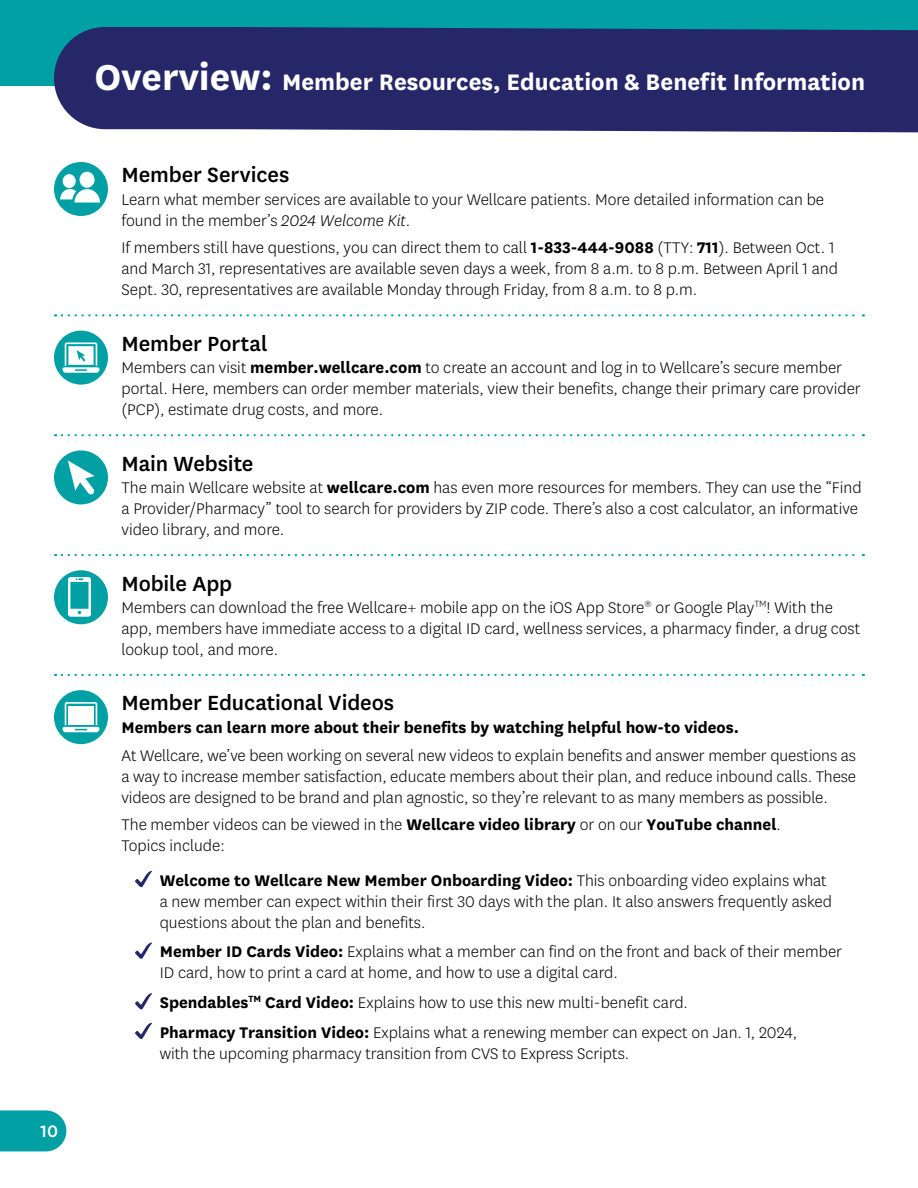
<style>
.page{position:relative;width:918px;height:1188px;background:#fff}
.page>*{position:absolute;margin:0;border:0;box-sizing:border-box;transform-origin:0 0}
.t1{font:700 26.25px "Centene Sans";color:#fff}
.t2{font:500 24px "Centene Sans";letter-spacing:-.005em;color:#000}
.t3{font:500 19.5px "Centene Sans";color:#fff}
.t4{font:300 18px/21px "Centene Sans";color:#000}
.t5{font:700 18px "Centene Sans";color:#000}
.s1{font-size:42px}
.s2{font-style:italic}
.s3{font-weight:700}
</style>
<div class="page">
<svg style="left:0;top:1110px;width:66px;height:41px;background:#11a6aa"></svg>
<div style="left:0;top:0;width:918px;height:86px;background:#00a0a4"></div>
<div style="left:54px;top:27px;width:864px;height:105px;background:#262769"></div>
<svg style="left:62px;top:314px;width:802px;height:2px"></svg>
<svg style="left:62px;top:434px;width:802px;height:2px"></svg>
<svg style="left:62px;top:554px;width:802px;height:2px"></svg>
<svg style="left:62px;top:674px;width:802px;height:2px"></svg>
<div style="left:54px;top:331px;width:54px;height:54px;background:#00a0a4;border-radius:50%"></div>
<svg style="left:62px;top:342px;width:38px;height:31px"></svg>
<div style="left:54px;top:450px;width:54px;height:54px;background:#00a0a4;border-radius:50%"></div>
<svg style="left:68px;top:460px;width:27px;height:34px"></svg>
<div style="left:54px;top:570px;width:54px;height:54px;background:#00a0a4;border-radius:50%"></div>
<svg style="left:68px;top:577px;width:23px;height:40px"></svg>
<div style="left:54px;top:690px;width:54px;height:54px;background:#00a0a4;border-radius:50%"></div>
<svg style="left:135px;top:870px;width:17px;height:18px"></svg>
<svg style="left:135px;top:942px;width:17px;height:17px"></svg>
<svg style="left:135px;top:993px;width:17px;height:17px"></svg>
<svg style="left:135px;top:1022px;width:17px;height:18px"></svg>
<div style="left:54px;top:162px;width:54px;height:54px;background:#00a0a4;border-radius:50%"></div>
<div style="left:63px;top:174px;width:13px;height:14px;background:#fff;border-radius:50%"></div>
<svg style="left:60px;top:189px;width:40px;height:14px"></svg>
<div style="left:80px;top:172px;width:15px;height:16px;background:#fff;border-radius:50%"></div>
<svg style="left:62px;top:702px;width:38px;height:30px"></svg>
<p class="t3" style="left:40px;top:1118px;width:19px">10</p>
<h2 class="t1" style="left:94px;top:63px;width:772px"><span class="s1">Overview:</span> Member Resources, Education &amp; Benefit Information</h2>
<h3 class="t2" style="left:121px;top:159px;width:169px">Member Services</h3>
<p class="t4" style="left:121px;top:188px;width:704px">Learn what member services are available to your Wellcare patients. More detailed information can be found in the member’s <span class="s2">2024 Welcome Kit</span>.</p>
<p class="t4" style="left:121px;top:237px;width:718px">If members still have questions, you can direct them to call <span class="s3">1-833-444-9088</span> (TTY: <span class="s3">711</span>). Between Oct. 1 and March 31, representatives are available seven days a week, from 8 a.m. to 8 p.m. Between April 1 and<br>Sept. 30, representatives are available Monday through Friday, from 8 a.m. to 8 p.m.</p>
<h3 class="t2" style="left:121px;top:327px;width:148px">Member Portal</h3>
<p class="t4" style="left:121px;top:357px;width:741px">Members can visit <span class="s3">member.wellcare.com</span> to create an account and log in to Wellcare’s secure member portal. Here, members can order member materials, view their benefits, change their primary care provider (PCP), estimate drug costs, and more.</p>
<h3 class="t2" style="left:121px;top:447px;width:134px">Main Website</h3>
<p class="t4" style="left:121px;top:477px;width:742px">The main Wellcare website at <span class="s3">wellcare.com</span> has even more resources for members. They can use the “Find a Provider/Pharmacy” tool to search for providers by ZIP code. There’s also a cost calculator, an informative video library, and more.</p>
<h3 class="t2" style="left:121px;top:567px;width:112px">Mobile App</h3>
<p class="t4" style="left:121px;top:596px;width:740px">Members can download the free Wellcare+ mobile app on the iOS App Store<sup>®</sup> or Google Play<sup>TM</sup>! With the app, members have immediate access to a digital ID card, wellness services, a pharmacy finder, a drug cost lookup tool, and more.</p>
<h3 class="t2" style="left:121px;top:687px;width:274px">Member Educational Videos</h3>
<h4 class="t5" style="left:121px;top:714px;width:619px">Members can learn more about their benefits by watching helpful how-to videos.</h4>
<p class="t4" style="left:121px;top:744px;width:736px;text-align:justify">At Wellcare, we’ve been working on several new videos to explain benefits and answer member questions as a way to increase member satisfaction, educate members about their plan, and reduce inbound calls. These videos are designed to be brand and plan agnostic, so they’re relevant to as many members as possible.</p>
<p class="t4" style="left:121px;top:814px;width:661px">The member videos can be viewed in the <span class="s3">Wellcare video library</span> or on our <span class="s3">YouTube channel</span>.</p>
<p class="t4" style="left:121px;top:835px;width:105px">Topics include:</p>
<p class="t4" style="left:160px;top:869px;width:674px"><span class="s3">Welcome to Wellcare New Member Onboarding Video:</span> This onboarding video explains what a new member can expect within their first 30 days with the plan. It also answers frequently asked questions about the plan and benefits.</p>
<p class="t4" style="left:160px;top:941px;width:684px"><span class="s3">Member ID Cards Video:</span> Explains what a member can find on the front and back of their member<br>ID card, how to print a card at home, and how to use a digital card.</p>
<p class="t4" style="left:160px;top:991px;width:530px"><span class="s3">Spendables</span><sup>TM</sup> <span class="s3">Card Video:</span> Explains how to use this new multi-benefit card.</p>
<p class="t4" style="left:160px;top:1021px;width:639px"><span class="s3">Pharmacy Transition Video:</span> Explains what a renewing member can expect on Jan. 1, 2024, with the upcoming pharmacy transition from CVS to Express Scripts.</p>
</div>
